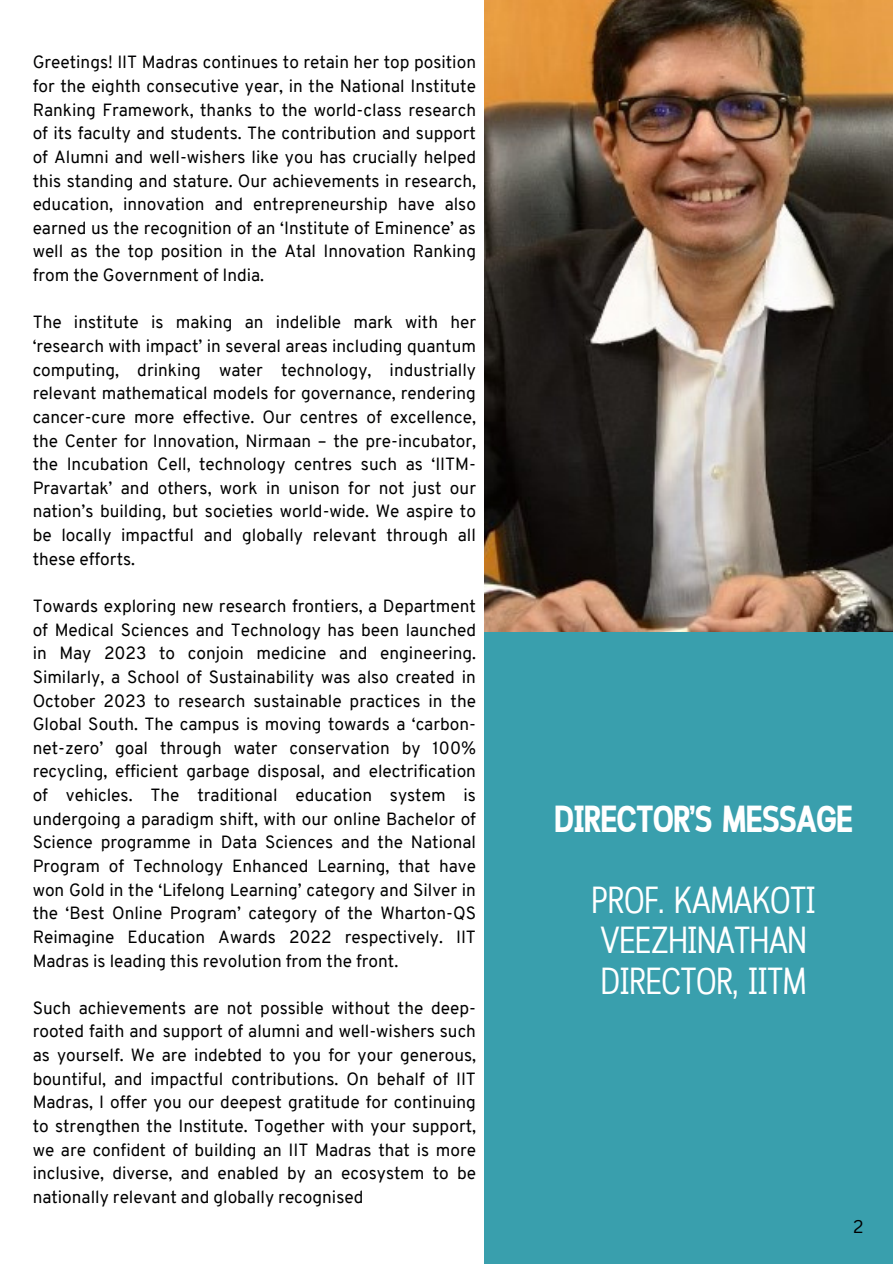
<style>
.page{position:relative;width:893px;height:1264px;background:#fff}
.page>*{position:absolute;margin:0;border:0;box-sizing:border-box;transform-origin:0 0}
.t1{font:37.5px/40.5px "Cloud Cond";letter-spacing:-.025em;color:#fff}
.t2{font:700 37.5px "Cloud Cond";letter-spacing:-.025em;color:#fff}
.t3{font:18px "Canva Sans";color:#000}
.t4{font:17.25px/23.7px "Overpass";color:#000001;text-align:justify}
</style>
<div class="page">
<img style="left:484px;top:0;width:408px;height:631px">
<div style="left:484px;top:631px;width:408px;height:632px;background:#399fad"></div>
<p class="t4" style="left:33px;top:52px;width:445px">Greetings! IIT Madras continues to retain her top position for the eighth consecutive year, in the National Institute Ranking Framework, thanks to the world-class research of its faculty and students. The contribution and support of Alumni and well-wishers like you has crucially helped this standing and stature. Our achievements in research, education, innovation and entrepreneurship have also earned us the recognition of an ‘Institute of Eminence’ as well as the top position in the Atal Innovation Ranking from the Government of India.</p>
<p class="t4" style="left:33px;top:312px;width:445px">The institute is making an indelible mark with her ‘research with impact’ in several areas including quantum computing, drinking water technology, industrially relevant mathematical models for governance, rendering cancer-cure more effective. Our centres of excellence, the Center for Innovation, Nirmaan – the pre-incubator, the Incubation Cell, technology centres such as ‘IITM-Pravartak’ and others, work in unison for not just our nation’s building, but societies world-wide. We aspire to be locally impactful and globally relevant through all these efforts.</p>
<p class="t4" style="left:33px;top:596px;width:445px">Towards exploring new research frontiers, a Department of Medical Sciences and Technology has been launched in May 2023 to conjoin medicine and engineering.<br>Similarly, a School of Sustainability was also created in October 2023 to research sustainable practices in the Global South. The campus is moving towards a ‘carbon&shy;net-zero’ goal through water conservation by 100% recycling, efficient garbage disposal, and electrification of vehicles. The traditional education system is undergoing a paradigm shift, with our online Bachelor of Science programme in Data Sciences and the National Program of Technology Enhanced Learning, that have won Gold in the ‘Lifelong Learning’ category and Silver in the ‘Best Online Program’ category of the Wharton-QS Reimagine Education Awards 2022 respectively. IIT Madras is leading this revolution from the front.</p>
<p class="t4" style="left:33px;top:997px;width:445px">Such achievements are not possible without the deep&shy;rooted faith and support of alumni and well-wishers such as yourself. We are indebted to you for your generous, bountiful, and impactful contributions. On behalf of IIT Madras, I offer you our deepest gratitude for continuing to strengthen the Institute. Together with your support, we are confident of building an IIT Madras that is more inclusive, diverse, and enabled by an ecosystem to be nationally relevant and globally recognised</p>
<p class="t2" style="left:554px;top:804px;width:300px">DIRECTOR’S MESSAGE</p>
<p class="t1" style="left:591px;top:882px;width:226px">PROF. KAMAKOTI<br>VEEZHINATHAN</p>
<p class="t1" style="left:600px;top:963px;width:208px">DIRECTOR, IITM</p>
<p class="t3" style="left:853px;top:1213px;width:11px">2</p>
</div>
